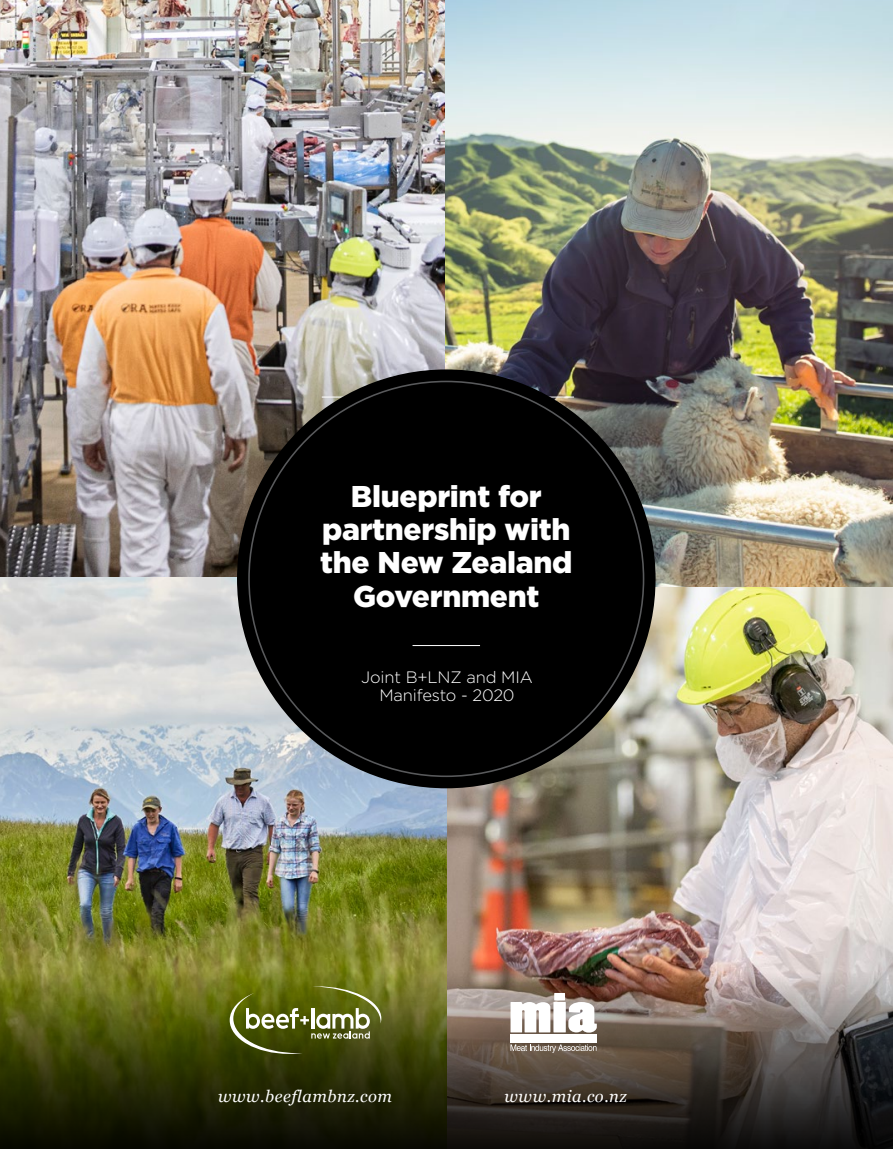
<style>
.page{position:relative;width:893px;height:1149px;background:#fff}
.page>*{position:absolute;margin:0;border:0;box-sizing:border-box;transform-origin:0 0}
.t1{font:900 30px/33px "Gotham";letter-spacing:-.01em;color:#fff;text-align:center}
.t2{font:italic 16.5px "Georgia";letter-spacing:.03em;color:#fff}
.t3{font:300 16.5px/18px "Gotham";letter-spacing:-.01em;color:#fff;text-align:center}
</style>
<div class="page">
<img style="left:0;top:0;width:446px;height:577px">
<img style="left:446px;top:0;width:447px;height:587px">
<hr style="left:322px;top:396px;width:58px;height:1px;background:#fff">
<hr style="left:516px;top:396px;width:58px;height:1px;background:#fff">
<img style="left:446px;top:587px;width:447px;height:385px">
<img style="left:0;top:577px;width:446px;height:395px">
<div style="left:237px;top:369px;width:419px;height:419px;background:#000;border-radius:50%"></div>
<img style="left:0;top:972px;width:893px;height:176px">
<hr style="left:511px;top:1037px;width:86px;height:2px;background:#fff">
<hr style="left:511px;top:1034px;width:86px;height:2px;background:#fff">
<hr style="left:511px;top:1040px;width:86px;height:2px;background:#fff">
<svg style="left:510px;top:992px;width:87px;height:40px"></svg>
<svg style="left:510px;top:1044px;width:86px;height:8px"></svg>
<svg style="left:230px;top:985px;width:151px;height:68px;background:#6b732e"></svg>
<hr style="left:412px;top:645px;width:68px;height:1px;background:#fff">
<p class="t1" style="left:320px;top:480px;width:254px">Blueprint for partnership with the New Zealand<br>Government</p>
<p class="t3" style="left:361px;top:667px;width:173px">Joint B+LNZ and MIA<br>Manifesto - 2020</p>
<p class="t2" style="left:218px;top:1083px;width:175px">www.beeflambnz.com</p>
<p class="t2" style="left:505px;top:1083px;width:124px">www.mia.co.nz</p>
</div>
